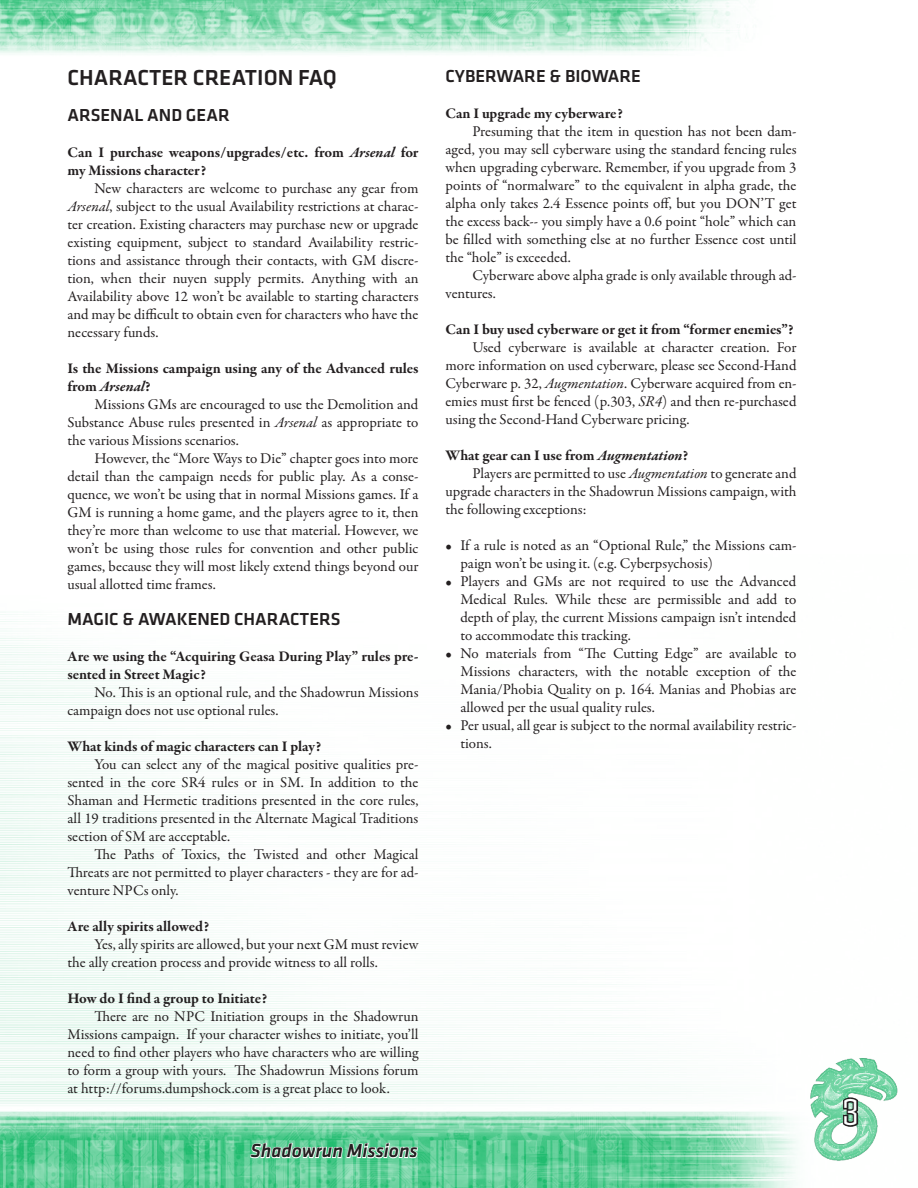
<style>
.page{position:relative;width:918px;height:1188px;background:#fff}
.page>*{position:absolute;margin:0;border:0;box-sizing:border-box;transform-origin:0 0}
.t1{font:condensed 36px "Armada";color:#fff}
.t2{font:500 22.5px "Klavika";color:#231f20}
.t3{font:italic 500 19.5px "Klavika";color:#231f20}
.t4{font:500 18px "Klavika";color:#231f20}
.t5{font:15px/18px "Garamond Premr Pro";color:#231f20;text-align:justify}
.t6{font:700 15px/18px "Garamond Premr Pro";letter-spacing:-.005em;color:#231f20}
.s1{font-style:italic}
</style>
<div class="page">
<img style="left:0;top:0;width:1px;height:67px">
<img style="left:1px;top:614px;width:794px;height:574px">
<img style="left:1px;top:0;width:738px;height:54px">
<svg style="left:249px;top:1133px;width:170px;height:39px;background:#7bd6a9"></svg>
<img style="left:795px;top:1058px;width:103px;height:110px">
<svg style="left:840px;top:1096px;width:21px;height:32px"></svg>
<h2 class="t2" style="left:68px;top:65px;width:271px">CHARACTER CREATION FAQ</h2>
<p class="t4" style="left:68px;top:105px;width:164px">ARSENAL AND GEAR</p>
<p class="t6" style="left:68px;top:144px;width:352px">Can I purchase weapons/upgrades/etc. from <span class="s1">Arsenal</span> for my Missions character?</p>
<p class="t5" style="left:68px;top:180px;width:353px;text-indent:27px">New characters are welcome to purchase any gear from <span class="s1">Arsenal</span>, subject to the usual Availability restrictions at charac&shy;ter creation. Existing characters may purchase new or upgrade existing equipment, subject to standard Availability restric&shy;tions and assistance through their contacts, with GM discre&shy;tion, when their nuyen supply permits. Anything with an Availability above 12 won’t be available to starting characters and may be difficult to obtain even for characters who have the necessary funds.</p>
<p class="t6" style="left:68px;top:360px;width:353px">Is the Missions campaign using any of the Advanced rules from <span class="s1">Arsenal</span>?</p>
<p class="t5" style="left:68px;top:396px;width:353px;text-indent:27px">Missions GMs are encouraged to use the Demolition and Substance Abuse rules presented in <span class="s1">Arsenal</span> as appropriate to the various Missions scenarios.</p>
<p class="t5" style="left:68px;top:450px;width:353px;text-indent:27px">However, the “More Ways to Die” chapter goes into more detail than the campaign needs for public play. As a conse&shy;quence, we won’t be using that in normal Missions games. If a GM is running a home game, and the players agree to it, then they’re more than welcome to use that material. However, we won’t be using those rules for convention and other public games, because they will most likely extend things beyond our usual allotted time frames.</p>
<p class="t4" style="left:68px;top:609px;width:273px">MAGIC &amp; AWAKENED CHARACTERS</p>
<p class="t6" style="left:68px;top:648px;width:352px">Are we using the “Acquiring Geasa During Play” rules pre&shy;sented in Street Magic?</p>
<p class="t5" style="left:68px;top:684px;width:352px;text-indent:27px">No. This is an optional rule, and the Shadowrun Missions campaign does not use optional rules.</p>
<p class="t6" style="left:68px;top:738px;width:255px">What kinds of magic characters can I play?</p>
<p class="t5" style="left:68px;top:756px;width:353px;text-indent:27px">You can select any of the magical positive qualities pre&shy;sented in the core SR4 rules or in SM. In addition to the Shaman and Hermetic traditions presented in the core rules, all 19 traditions presented in the Alternate Magical Traditions section of SM are acceptable.</p>
<p class="t5" style="left:68px;top:846px;width:353px;text-indent:27px">The Paths of Toxics, the Twisted and other Magical Threats are not permitted to player characters - they are for ad&shy;venture NPCs only.</p>
<p class="t6" style="left:68px;top:918px;width:143px">Are ally spirits allowed?</p>
<p class="t5" style="left:68px;top:936px;width:353px;text-indent:27px">Yes, ally spirits are allowed, but your next GM must review the ally creation process and provide witness to all rolls.</p>
<p class="t6" style="left:68px;top:990px;width:201px">How do I find a group to Initiate?</p>
<p class="t5" style="left:68px;top:1008px;width:353px;text-indent:27px">There are no NPC Initiation groups in the Shadowrun Missions campaign. If your character wishes to initiate, you’ll need to find other players who have characters who are willing to form a group with yours. The Shadowrun Missions forum at http://forums.dumpshock.com is a great place to look.</p>
<h3 class="t3" style="left:251px;top:1140px;width:169px">Shadowrun Missions</h3>
<p class="t4" style="left:446px;top:66px;width:197px">CYBERWARE &amp; BIOWARE</p>
<p class="t6" style="left:446px;top:104px;width:179px">Can I upgrade my cyberware?</p>
<p class="t5" style="left:446px;top:122px;width:353px;text-indent:27px">Presuming that the item in question has not been dam&shy;aged, you may sell cyberware using the standard fencing rules when upgrading cyberware. Remember, if you upgrade from 3 points of “normalware” to the equivalent in alpha grade, the alpha only takes 2.4 Essence points off, but you DON’T get the excess back-- you simply have a 0.6 point “hole” which can be filled with something else at no further Essence cost until the “hole” is exceeded.</p>
<p class="t5" style="left:446px;top:266px;width:352px;text-indent:27px">Cyberware above alpha grade is only available through ad&shy;ventures.</p>
<p class="t6" style="left:446px;top:320px;width:349px">Can I buy used cyberware or get it from “former enemies”?</p>
<p class="t5" style="left:446px;top:338px;width:352px;text-indent:27px">Used cyberware is available at character creation. For more information on used cyberware, please see Second-Hand Cyberware p. 32, <span class="s1">Augmentation</span>. Cyberware acquired from en&shy;emies must first be fenced (p.303, <span class="s1">SR4</span>) and then re-purchased using the Second-Hand Cyberware pricing.</p>
<p class="t6" style="left:446px;top:446px;width:244px">What gear can I use from <span class="s1">Augmentation</span>?</p>
<p class="t5" style="left:472px;top:464px;width:325px">Players are permitted to use <span class="s1">Augmentation</span> to generate and</p>
<p class="t5" style="left:446px;top:482px;width:353px">upgrade characters in the Shadowrun Missions campaign, with</p>
<p class="t5" style="left:446px;top:500px;width:143px">the following exceptions:</p>
<p class="t5" style="left:460px;top:536px;width:338px;text-indent:-15px">• If a rule is noted as an “Optional Rule,” the Missions cam&shy;paign won’t be using it. (e.g. Cyberpsychosis)</p>
<p class="t5" style="left:460px;top:572px;width:338px;text-indent:-15px">• Players and GMs are not required to use the Advanced Medical Rules. While these are permissible and add to depth of play, the current Missions campaign isn’t intended to accommodate this tracking.</p>
<p class="t5" style="left:460px;top:644px;width:338px;text-indent:-15px">• No materials from “The Cutting Edge” are available to Missions characters, with the notable exception of the Mania/Phobia Quality on p. 164. Manias and Phobias are allowed per the usual quality rules.</p>
<p class="t5" style="left:460px;top:716px;width:337px;text-indent:-15px">• Per usual, all gear is subject to the normal availability restric&shy;tions.</p>
<h1 class="t1" style="left:843px;top:1093px;width:18px">3</h1>
</div>
